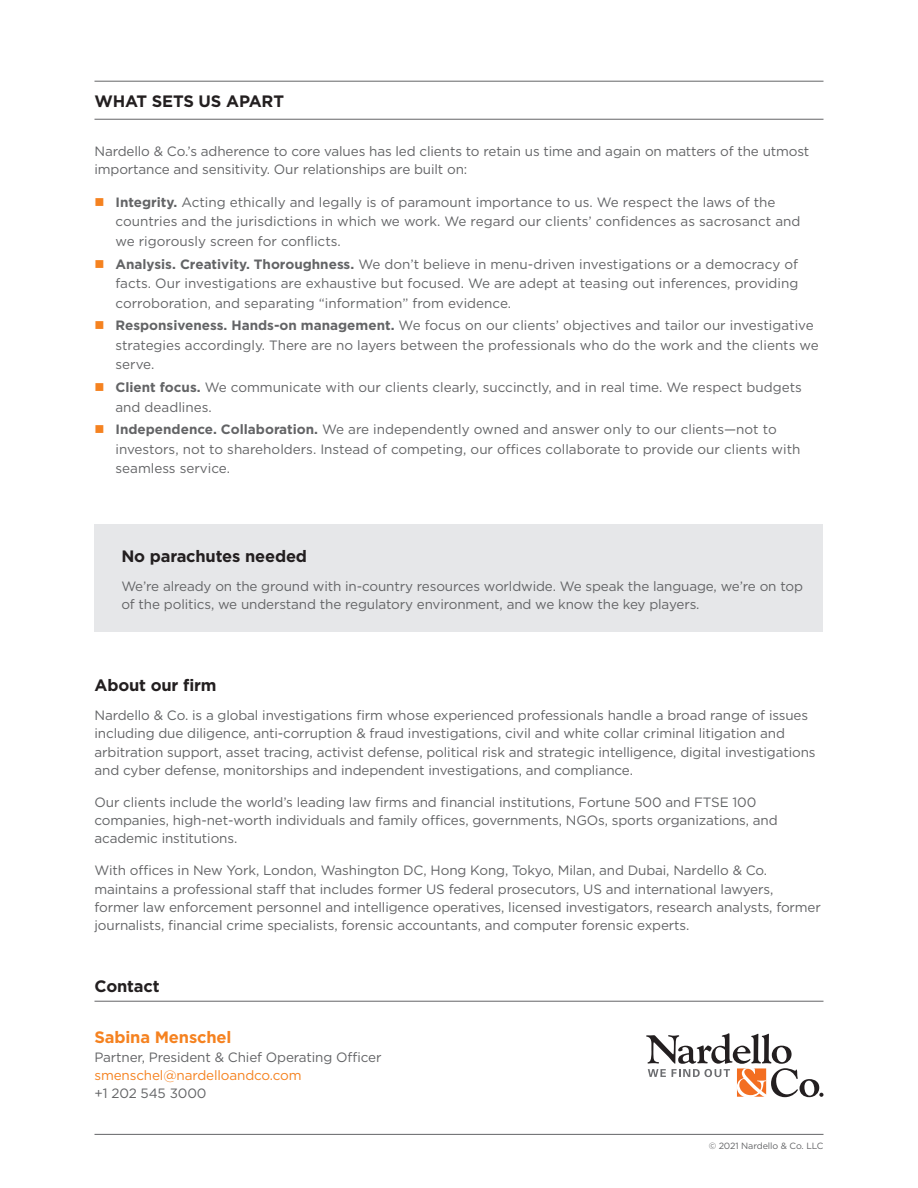
<style>
.page{position:relative;width:918px;height:1188px;background:#fff}
.page>*{position:absolute;margin:0;border:0;box-sizing:border-box;transform-origin:0 0}
.Black_Subheadings{font:700 16.5px "Gotham";letter-spacing:-.01em;color:#231f20}
.All_Caps_Section_Bre{font:700 16.5px "Gotham";letter-spacing:-.01em;color:#231f20}
.Contact_Details_-_Or{font:700 16.5px "Gotham";letter-spacing:-.01em;color:#f58220}
.Body_Style_-_Gotham{font:13.5px/18.3px "Gotham";letter-spacing:-.01em;color:#636466}
.Contact_Details_-_Gr{font:13.5px "Gotham";letter-spacing:-.01em;color:#636466}
.Contact_Details_-_Gr-2{font:13.5px "Gotham";letter-spacing:-.01em;color:#f58220}
.Contact_Details_-_Gr-3{font:9px "Gotham";letter-spacing:-.01em;color:#636466}
.s1{font-weight:700}
</style>
<div class="page">
<hr style="left:94px;top:81px;width:730px;height:1px;background:#636466">
<hr style="left:94px;top:119px;width:730px;height:1px;background:#636466">
<hr style="left:94px;top:1134px;width:730px;height:1px;background:#636466">
<hr style="left:94px;top:1001px;width:730px;height:1px;background:#636466">
<svg style="left:646px;top:1033px;width:177px;height:64px"></svg>
<div style="left:94px;top:524px;width:730px;height:108px;background:#e6e7e9"></div>
<p class="All_Caps_Section_Bre" style="left:94px;top:90px;width:191px">WHAT SETS US APART</p>
<p class="Body_Style_-_Gotham" style="left:94px;top:141px;width:716px">Nardello &amp; Co.’s adherence to core values has led clients to retain us time and again on matters of the utmost importance and sensitivity. Our relationships are built on:</p>
<p class="Body_Style_-_Gotham" style="left:116px;top:192px;width:686px;line-height:19.5px"><span class="s1">Integrity.</span> Acting ethically and legally is of paramount importance to us. We respect the laws of the countries and the jurisdictions in which we work. We regard our clients’ confidences as sacrosanct and we rigorously screen for conflicts.</p>
<p class="Body_Style_-_Gotham" style="left:116px;top:254px;width:684px;line-height:19.5px;text-align:justify"><span class="s1">Analysis. Creativity. Thoroughness.</span> We don’t believe in menu-driven investigations or a democracy of facts. Our investigations are exhaustive but focused. We are adept at teasing out inferences, providing corroboration, and separating “information” from evidence.</p>
<p class="Body_Style_-_Gotham" style="left:116px;top:315px;width:705px;line-height:19.5px"><span class="s1">Responsiveness. Hands-on management.</span> We focus on our clients’ objectives and tailor our investigative strategies accordingly. There are no layers between the professionals who do the work and the clients we serve.</p>
<p class="Body_Style_-_Gotham" style="left:116px;top:377px;width:688px;line-height:19.5px"><span class="s1">Client focus.</span> We communicate with our clients clearly, succinctly, and in real time. We respect budgets and deadlines.</p>
<p class="Body_Style_-_Gotham" style="left:116px;top:419px;width:686px;line-height:19.5px"><span class="s1">Independence. Collaboration.</span> We are independently owned and answer only to our clients—not to investors, not to shareholders. Instead of competing, our offices collaborate to provide our clients with seamless service.</p>
<p class="Black_Subheadings" style="left:121px;top:545px;width:187px">No parachutes needed</p>
<p class="Body_Style_-_Gotham" style="left:121px;top:576px;width:683px">We’re already on the ground with in-country resources worldwide. We speak the language, we’re on top of the politics, we understand the regulatory environment, and we know the key players.</p>
<p class="Black_Subheadings" style="left:94px;top:674px;width:124px">About our firm</p>
<p class="Body_Style_-_Gotham" style="left:94px;top:706px;width:723px">Nardello &amp; Co. is a global investigations firm whose experienced professionals handle a broad range of issues including due diligence, anti-corruption &amp; fraud investigations, civil and white collar criminal litigation and arbitration support, asset tracing, activist defense, political risk and strategic intelligence, digital investigations and cyber defense, monitorships and independent investigations, and compliance.</p>
<p class="Body_Style_-_Gotham" style="left:94px;top:793px;width:685px">Our clients include the world’s leading law firms and financial institutions, Fortune 500 and FTSE 100 companies, high-net-worth individuals and family offices, governments, NGOs, sports organizations, and academic institutions.</p>
<p class="Body_Style_-_Gotham" style="left:94px;top:861px;width:728px">With offices in New York, London, Washington DC, Hong Kong, Tokyo, Milan, and Dubai, Nardello &amp; Co. maintains a professional staff that includes former US federal prosecutors, US and international lawyers, former law enforcement personnel and intelligence operatives, licensed investigators, research analysts, former journalists, financial crime specialists, forensic accountants, and computer forensic experts.</p>
<p class="All_Caps_Section_Bre" style="left:94px;top:975px;width:67px">Contact</p>
<p class="Contact_Details_-_Or" style="left:94px;top:1026px;width:138px">Sabina Menschel</p>
<p class="Contact_Details_-_Gr" style="left:94px;top:1048px;width:289px">Partner, President &amp; Chief Operating Officer</p>
<p class="Contact_Details_-_Gr-2" style="left:94px;top:1066px;width:209px">smenschel@nardelloandco.com</p>
<p class="Contact_Details_-_Gr" style="left:94px;top:1085px;width:114px">+1 202 545 3000</p>
<p class="Contact_Details_-_Gr-3" style="left:709px;top:1140px;width:116px">© 2021 Nardello &amp; Co. LLC</p>
</div>
